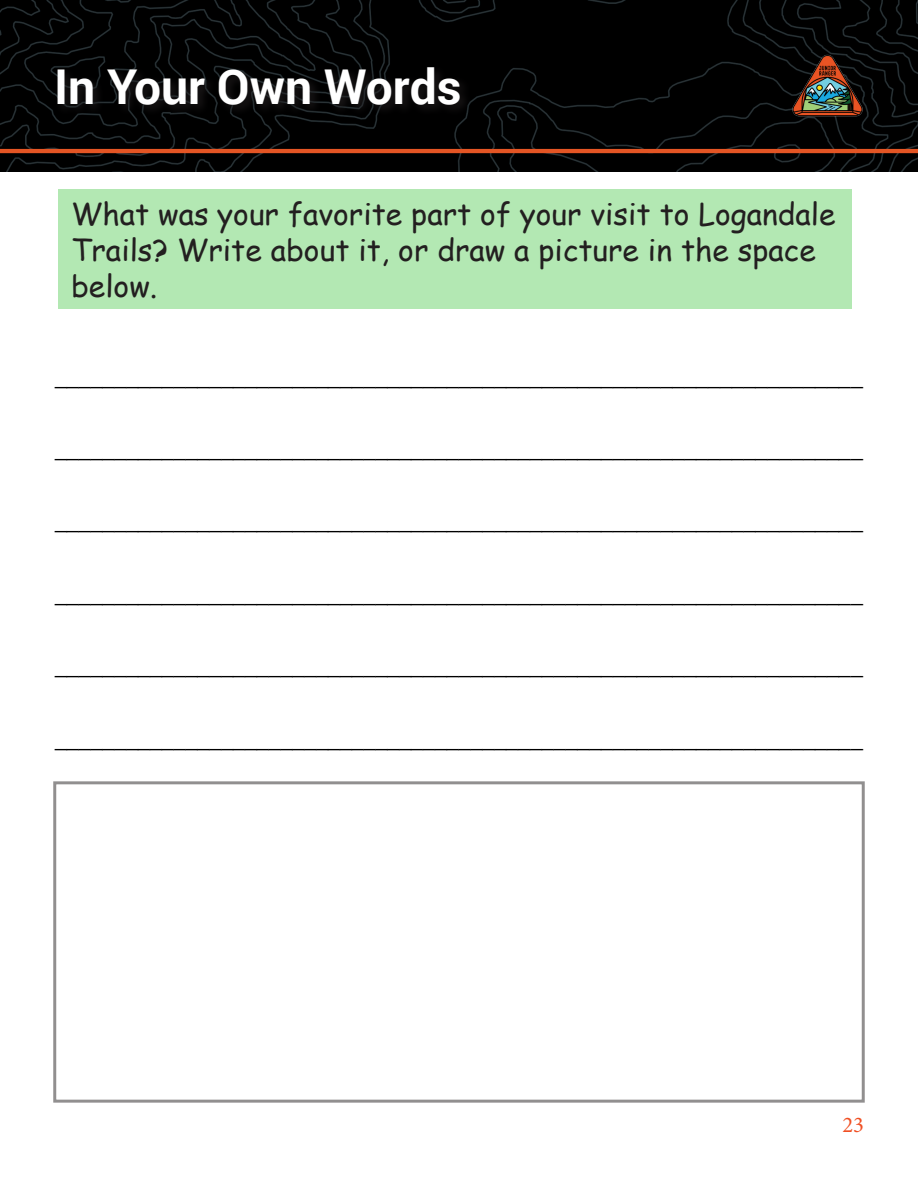
<style>
.page{position:relative;width:918px;height:1188px;background:#fff}
.page>*{position:absolute;margin:0;border:0;box-sizing:border-box;transform-origin:0 0}
.t1{font:700 48px "Roboto";color:#fff}
.t2{font:30px/36px "Comic Sans MS";color:#231f20}
.t3{font:22.5px "Minion Pro";color:#f05024}
.t4{font:21px "Arial";color:#000}
</style>
<div class="page">
<img style="left:0;top:0;width:918px;height:172px">
<img style="left:774px;top:38px;width:108px;height:98px">
<div style="left:54px;top:64px;width:418px;height:54px;background:#231f20;opacity:.75"></div>
<div style="left:58px;top:190px;width:793px;height:119px;background:#b3e8b3"></div>
<p class="t1" style="left:54px;top:53px;width:409px">In Your Own Words</p>
<p class="t2" style="left:71px;top:195px;width:766px">What was your favorite part of your visit to Logandale<br>Trails? Write about it, or draw a picture in the space below.</p>
<p class="t4" style="left:55px;top:362px;width:809px">____________________________________________________________________</p>
<p class="t4" style="left:55px;top:434px;width:809px">____________________________________________________________________</p>
<p class="t4" style="left:55px;top:507px;width:809px">____________________________________________________________________</p>
<p class="t4" style="left:55px;top:579px;width:809px">____________________________________________________________________</p>
<p class="t4" style="left:55px;top:651px;width:809px">____________________________________________________________________</p>
<p class="t4" style="left:55px;top:724px;width:809px">____________________________________________________________________</p>
<p class="t3" style="left:842px;top:1110px;width:23px">23</p>
</div>
